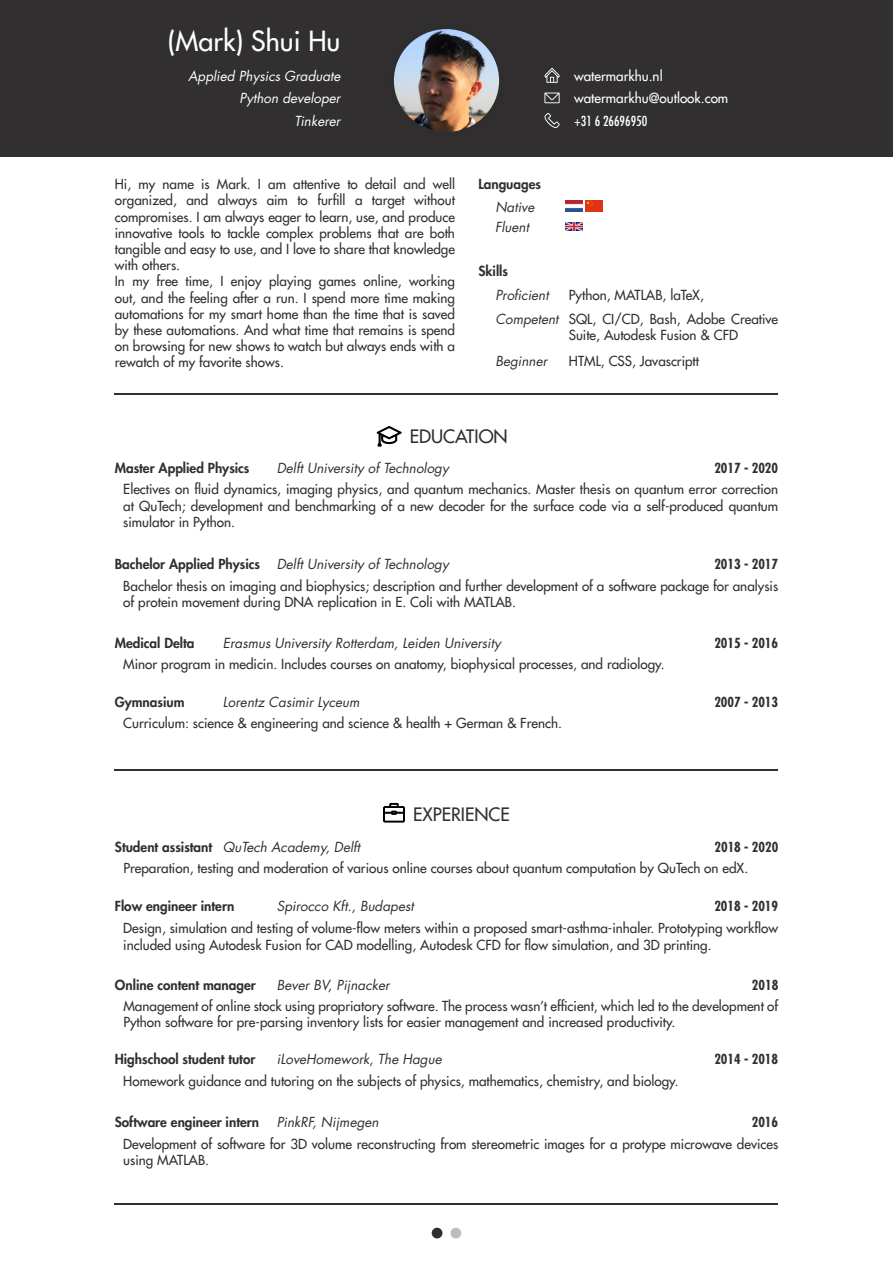
<style>
.page{position:relative;width:893px;height:1263px;background:#fff}
.page>*{position:absolute;margin:0;border:0;box-sizing:border-box;transform-origin:0 0}
.t1{font:27px "Futura LT";color:#fff}
.t2{font:18px "Futura LT";color:#312f30}
.t3{font:13.5px/16.2px "Futura LT";color:#312f30}
.t4{font:italic 13.5px "Futura LT";color:#312f30}
.t5{font:800 13.5px "Futura LT";color:#312f30}
.t6{font:700 condensed 13.5px "Futura LT";color:#312f30}
.t7{font:italic 13.5px "Futura LT";color:#fff}
.t8{font:13.5px "Futura LT";color:#fff}
.t9{font:condensed 13.5px "Futura LT";color:#fff}
.s1{font-weight:800;font-style:normal}
</style>
<div class="page">
<div style="left:0;top:0;width:893px;height:156px;background:#312f30"></div>
<img style="left:394px;top:29px;width:105px;height:103px">
<svg style="left:544px;top:68px;width:16px;height:15px"></svg>
<svg style="left:544px;top:93px;width:16px;height:10px"></svg>
<svg style="left:544px;top:113px;width:16px;height:15px"></svg>
<img style="left:586px;top:201px;width:16px;height:11px">
<img style="left:566px;top:201px;width:16px;height:11px">
<img style="left:566px;top:222px;width:16px;height:8px">
<hr style="left:115px;top:769px;width:663px;height:2px;background:#312f30">
<svg style="left:377px;top:426px;width:24px;height:20px"></svg>
<hr style="left:115px;top:393px;width:663px;height:2px;background:#312f30">
<svg style="left:383px;top:803px;width:22px;height:19px"></svg>
<hr style="left:115px;top:1202px;width:663px;height:2px;background:#312f30">
<div style="left:432px;top:1228px;width:10px;height:10px;background:#312f30;border-radius:50%"></div>
<div style="left:450px;top:1228px;width:11px;height:10px;background:#bcbdc0;border-radius:50%"></div>
<p class="t1" style="left:168px;top:23px;width:174px">(Mark) Shui Hu</p>
<p class="t7" style="left:188px;top:67px;width:154px">Applied Physics Graduate</p>
<p class="t7" style="left:240px;top:90px;width:102px">Python developer</p>
<p class="t7" style="left:294px;top:112px;width:48px">Tinkerer</p>
<p class="t3" style="left:115px;top:176px;width:342px;text-align:justify">Hi, my name is Mark. I am attentive to detail and well organized, and always aim to furfill a target without compromises. I am always eager to learn, use, and produce innovative tools to tackle complex problems that are both tangible and easy to use, and I love to share that knowledge with others.</p>
<p class="t3" style="left:115px;top:273px;width:342px;text-align:justify">In my free time, I enjoy playing games online, working out, and the feeling after a run. I spend more time making automations for my smart home than the time that is saved by these automations. And what time that remains is spend on browsing for new shows to watch but always ends with a rewatch of my favorite shows.</p>
<p class="t8" style="left:574px;top:67px;width:90px">watermarkhu.nl</p>
<p class="t8" style="left:574px;top:90px;width:156px">watermarkhu@outlook.com</p>
<p class="t9" style="left:574px;top:113px;width:75px">+31 6 26696950</p>
<p class="t5" style="left:478px;top:175px;width:64px">Languages</p>
<p class="t4" style="left:495px;top:198px;width:41px">Native</p>
<p class="t4" style="left:495px;top:218px;width:35px">Fluent</p>
<p class="t5" style="left:478px;top:262px;width:31px">Skills</p>
<p class="t4" style="left:495px;top:287px;width:55px">Proficient</p>
<p class="t4" style="left:495px;top:310px;width:65px">Competent</p>
<p class="t4" style="left:495px;top:352px;width:53px">Beginner</p>
<p class="t3" style="left:569px;top:287px;width:136px">Python, MATLAB, laTeX,</p>
<p class="t3" style="left:569px;top:310px;width:211px">SQL, CI/CD, Bash, Adobe Creative<br>Suite, Autodesk Fusion &amp; CFD</p>
<p class="t3" style="left:569px;top:353px;width:132px">HTML, CSS, Javascriptt</p>
<p class="t2" style="left:410px;top:425px;width:99px">EDUCATION</p>
<p class="t5" style="left:115px;top:459px;width:136px">Master Applied Physics</p>
<p class="t4" style="left:277px;top:460px;width:173px">Delft University of Technology</p>
<p class="t6" style="left:714px;top:460px;width:65px">2017 - 2020</p>
<p class="t3" style="left:123px;top:481px;width:656px;text-align:justify">Electives on fluid dynamics, imaging physics, and quantum mechanics. Master thesis on quantum error correction at QuTech; development and benchmarking of a new decoder for the surface code via a self-produced quantum simulator in Python.</p>
<p class="t4" style="left:115px;top:555px;width:335px"><span class="s1">Bachelor Applied Physics</span> Delft University of Technology</p>
<p class="t6" style="left:714px;top:555px;width:65px">2013 - 2017</p>
<p class="t3" style="left:123px;top:578px;width:656px">Bachelor thesis on imaging and biophysics; description and further development of a software package for analysis of protein movement during DNA replication in E. Coli with MATLAB.</p>
<p class="t5" style="left:115px;top:634px;width:81px">Medical Delta</p>
<p class="t4" style="left:223px;top:634px;width:279px">Erasmus University Rotterdam, Leiden University</p>
<p class="t3" style="left:123px;top:655px;width:543px">Minor program in medicin. Includes courses on anatomy, biophysical processes, and radiology.</p>
<p class="t5" style="left:115px;top:693px;width:71px">Gymnasium</p>
<p class="t4" style="left:223px;top:693px;width:138px">Lorentz Casimir Lyceum</p>
<p class="t3" style="left:123px;top:714px;width:440px">Curriculum: science &amp; engineering and science &amp; health + German &amp; French.</p>
<p class="t2" style="left:413px;top:803px;width:98px">EXPERIENCE</p>
<p class="t6" style="left:714px;top:634px;width:65px">2015 - 2016</p>
<p class="t6" style="left:714px;top:693px;width:65px">2007 - 2013</p>
<p class="t4" style="left:115px;top:839px;width:247px"><span class="s1">Student assistant</span> QuTech Academy, Delft</p>
<p class="t3" style="left:123px;top:860px;width:626px">Preparation, testing and moderation of various online courses about quantum computation by QuTech on edX.</p>
<p class="t6" style="left:714px;top:839px;width:65px">2018 - 2020</p>
<p class="t5" style="left:115px;top:897px;width:121px">Flow engineer intern</p>
<p class="t4" style="left:277px;top:898px;width:138px">Spirocco Kft., Budapest</p>
<p class="t6" style="left:714px;top:898px;width:65px">2018 - 2019</p>
<p class="t3" style="left:123px;top:920px;width:656px">Design, simulation and testing of volume-flow meters within a proposed smart-asthma-inhaler. Prototyping workflow included using Autodesk Fusion for CAD modelling, Autodesk CFD for flow simulation, and 3D printing.</p>
<p class="t5" style="left:115px;top:976px;width:142px">Online content manager</p>
<p class="t4" style="left:277px;top:976px;width:114px">Bever BV, Pijnacker</p>
<p class="t3" style="left:123px;top:998px;width:656px">Management of online stock using propriatory software. The process wasn’t efficient, which led to the development of<br>Python software for pre-parsing inventory lists for easier management and increased productivity.</p>
<p class="t6" style="left:752px;top:977px;width:28px">2018</p>
<p class="t5" style="left:115px;top:1050px;width:142px">Highschool student tutor</p>
<p class="t4" style="left:277px;top:1050px;width:166px">iLoveHomework, The Hague</p>
<p class="t6" style="left:714px;top:1050px;width:65px">2014 - 2018</p>
<p class="t3" style="left:123px;top:1073px;width:557px">Homework guidance and tutoring on the subjects of physics, mathematics, chemistry, and biology.</p>
<p class="t5" style="left:115px;top:1112px;width:146px">Software engineer intern</p>
<p class="t4" style="left:277px;top:1113px;width:103px">PinkRF, Nijmegen</p>
<p class="t6" style="left:752px;top:1113px;width:28px">2016</p>
<p class="t3" style="left:123px;top:1135px;width:656px">Development of software for 3D volume reconstructing from stereometric images for a protype microwave devices using MATLAB.</p>
</div>
